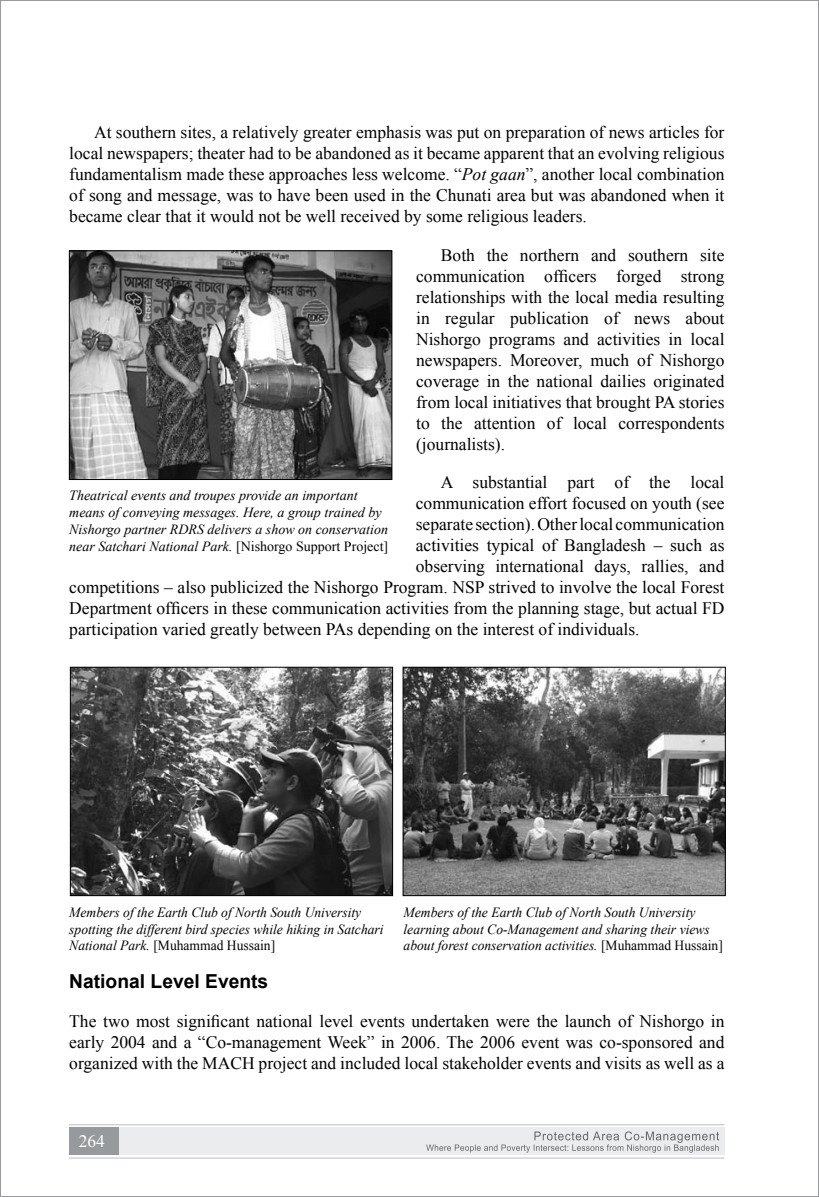
<style>
.page{position:relative;width:819px;height:1197px;background:#fff}
.page>*{position:absolute;margin:0;border:0;box-sizing:border-box;transform-origin:0 0}
.t1{font:700 19.25px "Arial";color:#000}
.t2{font:17.5px/21px "Times New Roman";color:#000;text-align:justify}
.t3{font:17.5px "Times New Roman";color:#fff}
.t4{font:italic 14px/16.8px "Times New Roman";color:#000}
.s1{font-style:italic}
.s2{font-style:normal}
</style>
<div class="page">
<div style="left:69px;top:1128px;width:655px;height:27px;background:#ebeced"></div>
<div style="left:69px;top:1128px;width:49px;height:27px;background:#979a9c"></div>
<svg style="left:426px;top:1131px;width:293px;height:22px"></svg>
<hr style="left:69px;top:1158px;width:656px;height:1px;background:#bcbdc0">
<hr style="left:69px;top:1124px;width:655px;height:1px;background:#bcbdc0">
<img style="left:71px;top:253px;width:319px;height:225px">
<div style="left:69px;top:251px;width:323px;height:229px;border:1px solid #000"></div>
<img style="left:72px;top:669px;width:319px;height:225px">
<div style="left:70px;top:667px;width:323px;height:229px;border:1px solid #000"></div>
<img style="left:405px;top:669px;width:319px;height:225px">
<div style="left:403px;top:667px;width:323px;height:229px;border:1px solid #000"></div>
<p class="t2" style="left:69px;top:122px;width:657px;text-indent:25px">At southern sites, a relatively greater emphasis was put on preparation of news articles for local newspapers; theater had to be abandoned as it became apparent that an evolving religious fundamentalism made these approaches less welcome. “<span class="s1">Pot gaan</span>”, another local combination of song and message, was to have been used in the Chunati area but was abandoned when it became clear that it would not be well received by some religious leaders.</p>
<p class="t2" style="left:416px;top:244px;width:310px;text-indent:25px">Both the northern and southern site communication officers forged strong relationships with the local media resulting in regular publication of news about Nishorgo programs and activities in local newspapers. Moreover, much of Nishorgo coverage in the national dailies originated from local initiatives that brought PA stories to the attention of local correspondents (journalists).</p>
<p class="t2" style="left:441px;top:472px;width:285px">A substantial part of the local</p>
<p class="t2" style="left:416px;top:493px;width:310px">communication effort focused on youth (see</p>
<p class="t2" style="left:416px;top:514px;width:310px">separate section). Other local communication</p>
<p class="t2" style="left:416px;top:535px;width:310px">activities typical of Bangladesh – such as</p>
<p class="t2" style="left:416px;top:556px;width:310px">observing international days, rallies, and</p>
<p class="t2" style="left:69px;top:577px;width:657px">competitions – also publicized the Nishorgo Program. NSP strived to involve the local Forest</p>
<p class="t2" style="left:69px;top:598px;width:657px">Department officers in these communication activities from the planning stage, but actual FD</p>
<p class="t2" style="left:69px;top:619px;width:572px">participation varied greatly between PAs depending on the interest of individuals.</p>
<p class="t4" style="left:69px;top:487px;width:321px">Theatrical events and troupes provide an important means of conveying messages. Here, a group trained by Nishorgo partner RDRS delivers a show on conservation near Satchari National Park. <span class="s2">[Nishorgo Support Project]</span></p>
<p class="t4" style="left:69px;top:903px;width:316px">Members of the Earth Club of North South University spotting the different bird species while hiking in Satchari<br>National Park. <span class="s2">[Muhammad Hussain]</span></p>
<p class="t4" style="left:404px;top:903px;width:321px">Members of the Earth Club of North South University learning about Co-Management and sharing their views about forest conservation activities. <span class="s2">[Muhammad Hussain]</span></p>
<p class="t1" style="left:69px;top:969px;width:200px">National Level Events</p>
<p class="t2" style="left:69px;top:1010px;width:657px">The two most significant national level events undertaken were the launch of Nishorgo in early 2004 and a “Co-management Week” in 2006. The 2006 event was co-sponsored and organized with the MACH project and included local stakeholder events and visits as well as a</p>
<p class="t3" style="left:79px;top:1129px;width:28px">264</p>
</div>
